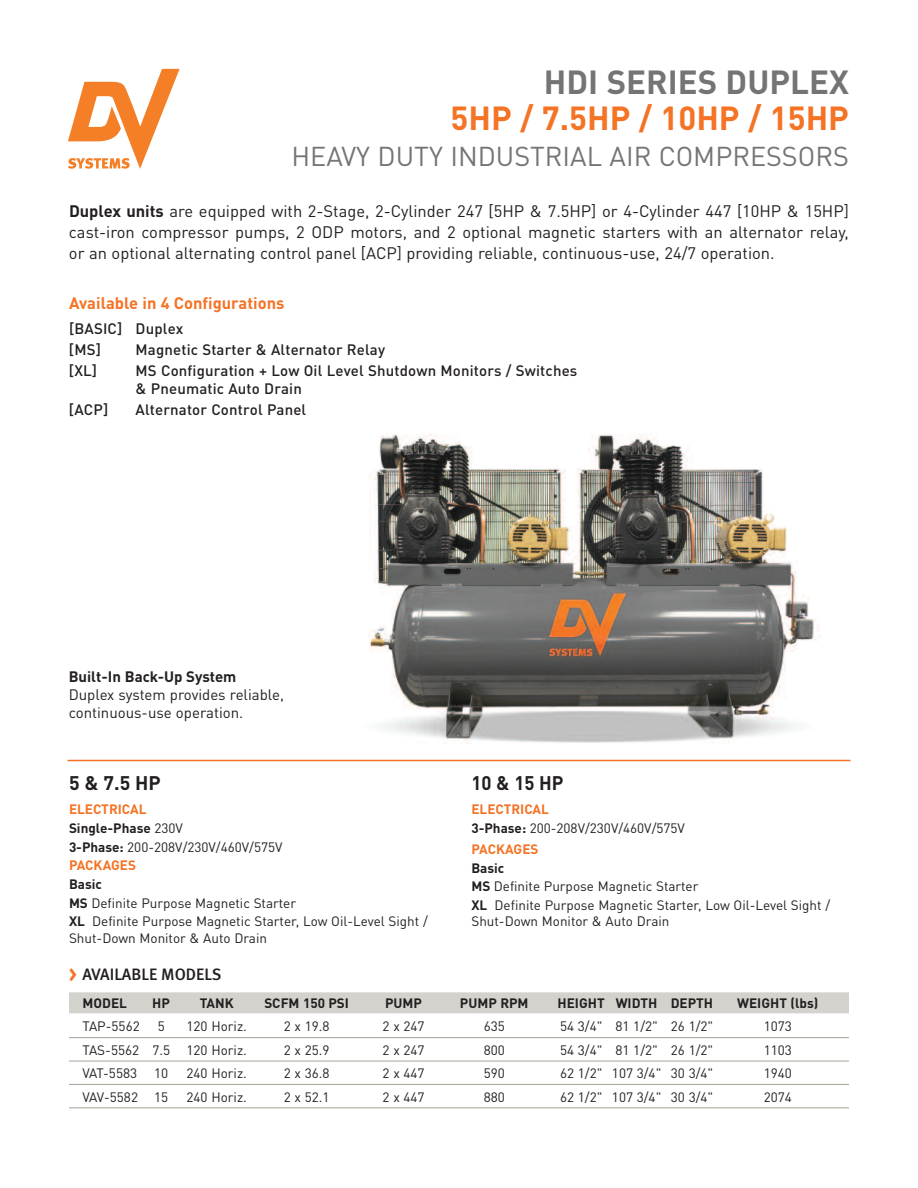
<style>
.page{position:relative;width:918px;height:1188px;background:#fff}
.page>*{position:absolute;margin:0;border:0;box-sizing:border-box;transform-origin:0 0}
.t1{font:700 33px "DINOT";color:#f47325}
.t2{font:700 33px "DINOT";color:#757474}
.t3{font:27px "DINOT";color:#757474}
.t4{font:700 21px "Meta";color:#f47325;scale:.95 1}
.t5{font:700 19.5px "DINOT";color:#231f20}
.t6{font:700 19.5px "DINOT";color:#231f20;scale:.95 1}
.t7{font:16.5px/21px "DINOT";color:#231f20;text-align:justify}
.t8{font:700 16.5px "DINOT";color:#f47325}
.t9{font:16.5px "Meta Medium LF";color:#231f20}
.t10{font:500 15px/21px "DINOT";letter-spacing:.01em;color:#231f20}
.t11{font:15px/18.1px "DINOT";color:#231f20}
.t12{font:700 15px "DINOT";color:#231f20}
.t13{font:13.5px/18.6px "DINOT";color:#231f20}
.t14{font:700 13.5px "DINOT";color:#231f20}
.t15{font:700 13.5px "DINOT";color:#f47325}
.s1{font-weight:700}
.s2{font-weight:700;color:#f47325}
</style>
<div class="page">
<img style="left:368px;top:434px;width:453px;height:310px">
<div style="left:69px;top:992px;width:780px;height:21px;background:#d4d2cd"></div>
<hr style="left:69px;top:1037px;width:780px;height:1px;background:#a9a299">
<hr style="left:69px;top:1061px;width:780px;height:1px;background:#a9a299">
<hr style="left:69px;top:1084px;width:780px;height:1px;background:#a9a299">
<hr style="left:69px;top:1107px;width:780px;height:1px;background:#a9a299">
<svg style="left:68px;top:69px;width:112px;height:100px"></svg>
<hr style="left:68px;top:760px;width:782px;height:1px;background:#f47325">
<h1 class="t2" style="left:544px;top:71px;width:307px">HDI SERIES DUPLEX</h1>
<h1 class="t1" style="left:450px;top:107px;width:400px">5HP / 7.5HP / 10HP / 15HP</h1>
<h2 class="t3" style="left:291px;top:147px;width:559px">HEAVY DUTY INDUSTRIAL AIR COMPRESSORS</h2>
<p class="t7" style="left:69px;top:202px;width:781px"><span class="s1">Duplex units</span> are equipped with 2-Stage, 2-Cylinder 247 [5HP &amp; 7.5HP] or 4-Cylinder 447 [10HP &amp; 15HP] cast-iron compressor pumps, 2 ODP motors, and 2 optional magnetic starters with an alternator relay, or an optional alternating control panel [ACP] providing reliable, continuous-use, 24/7 operation.</p>
<p class="t8" style="left:69px;top:297px;width:217px">Available in 4 Configurations</p>
<p class="t10" style="left:69px;top:320px;width:116px">[BASIC] Duplex [MS]</p>
<p class="t10" style="left:136px;top:341px;width:251px">Magnetic Starter &amp; Alternator Relay</p>
<p class="t10" style="left:69px;top:362px;width:30px">[XL]</p>
<p class="t10" style="left:136px;top:363px;width:443px;line-height:18px">MS Configuration + Low Oil Level Shutdown Monitors / Switches &amp; Pneumatic Auto Drain</p>
<p class="t10" style="left:69px;top:401px;width:41px">[ACP]</p>
<p class="t10" style="left:136px;top:401px;width:172px">Alternator Control Panel</p>
<p class="t12" style="left:69px;top:671px;width:169px">Built-In Back-Up System</p>
<p class="t11" style="left:69px;top:687px;width:217px">Duplex system provides reliable, continuous-use operation.</p>
<h3 class="t5" style="left:69px;top:777px;width:93px">5 &amp; 7.5 HP</h3>
<p class="t13" style="left:69px;top:802px;width:215px"><span class="s2">ELECTRICAL<br></span><span class="s1">Single-Phase</span> 230V<br><span class="s1">3-Phase:</span> 200-208V/230V/460V/575V<br><span class="s2">PACkAGES</span></p>
<p class="t13" style="left:69px;top:876px;width:360px"><span class="s1">Basic<br>MS</span> Definite Purpose Magnetic Starter<br><span class="s1">XL</span> Definite Purpose Magnetic Starter, Low Oil-Level Sight /</p>
<p class="t13" style="left:69px;top:930px;width:200px">Shut-Down Monitor &amp; Auto Drain</p>
<h3 class="t6" style="left:471px;top:777px;width:98px">10 &amp; 15 HP</h3>
<p class="t13" style="left:471px;top:802px;width:215px"><span class="s2">ELECTRICAL<br></span><span class="s1">3-Phase:</span> 200-208V/230V/460V/575V</p>
<p class="t15" style="left:471px;top:844px;width:69px">PACkAGES</p>
<p class="t13" style="left:471px;top:860px;width:360px"><span class="s1">Basic<br>MS</span> Definite Purpose Magnetic Starter<br><span class="s1">XL</span> Definite Purpose Magnetic Starter, Low Oil-Level Sight /</p>
<p class="t13" style="left:471px;top:914px;width:200px">Shut-Down Monitor &amp; Auto Drain</p>
<p class="t9" style="left:82px;top:969px;width:141px">AVAILABLE MODELS</p>
<p class="t14" style="left:82px;top:998px;width:46px">MODEL</p>
<p class="t14" style="left:152px;top:998px;width:19px">HP</p>
<p class="t14" style="left:200px;top:998px;width:35px">TANk</p>
<p class="t14" style="left:264px;top:998px;width:86px">SCFM 150 PSI</p>
<p class="t14" style="left:385px;top:998px;width:38px">PUMP</p>
<p class="t14" style="left:460px;top:998px;width:70px">PUMP RPM</p>
<p class="t14" style="left:558px;top:998px;width:157px">HEIGHT wIDTH DEPTH</p>
<p class="t14" style="left:737px;top:998px;width:83px">wEIGHT (lbs)</p>
<p class="t13" style="left:82px;top:1019px;width:59px">TAP-5562</p>
<p class="t13" style="left:158px;top:1019px;width:9px">5</p>
<p class="t13" style="left:187px;top:1019px;width:62px">120 Horiz.</p>
<p class="t13" style="left:284px;top:1019px;width:47px">2 x 19.8</p>
<p class="t13" style="left:383px;top:1019px;width:44px">2 x 247</p>
<p class="t13" style="left:484px;top:1019px;width:23px">635</p>
<p class="t13" style="left:560px;top:1019px;width:155px">54 3/4" 81 1/2" 26 1/2"</p>
<p class="t13" style="left:764px;top:1019px;width:30px">1073</p>
<p class="t13" style="left:82px;top:1042px;width:166px">TAS-5562 7.5 120 Horiz.</p>
<p class="t13" style="left:284px;top:1042px;width:47px">2 x 25.9</p>
<p class="t13" style="left:383px;top:1042px;width:44px">2 x 247</p>
<p class="t13" style="left:484px;top:1042px;width:23px">800</p>
<p class="t13" style="left:560px;top:1042px;width:155px">54 3/4" 81 1/2" 26 1/2"</p>
<p class="t13" style="left:764px;top:1042px;width:30px">1103</p>
<p class="t13" style="left:82px;top:1066px;width:56px">VAT-5583</p>
<p class="t13" style="left:154px;top:1066px;width:16px">10</p>
<p class="t13" style="left:187px;top:1066px;width:62px">240 Horiz.</p>
<p class="t13" style="left:284px;top:1066px;width:47px">2 x 36.8</p>
<p class="t13" style="left:383px;top:1066px;width:44px">2 x 447</p>
<p class="t13" style="left:484px;top:1066px;width:23px">590</p>
<p class="t13" style="left:560px;top:1066px;width:155px">62 1/2" 107 3/4" 30 3/4"</p>
<p class="t13" style="left:764px;top:1066px;width:30px">1940</p>
<p class="t13" style="left:82px;top:1089px;width:87px">VAV-5582 15</p>
<p class="t13" style="left:187px;top:1089px;width:62px">240 Horiz.</p>
<p class="t13" style="left:284px;top:1089px;width:47px">2 x 52.1</p>
<p class="t13" style="left:383px;top:1089px;width:44px">2 x 447</p>
<p class="t13" style="left:484px;top:1089px;width:23px">880</p>
<p class="t13" style="left:560px;top:1089px;width:155px">62 1/2" 107 3/4" 30 3/4"</p>
<p class="t13" style="left:764px;top:1089px;width:30px">2074</p>
<h3 class="t4" style="left:69px;top:962px;width:10px">&gt;</h3>
</div>
